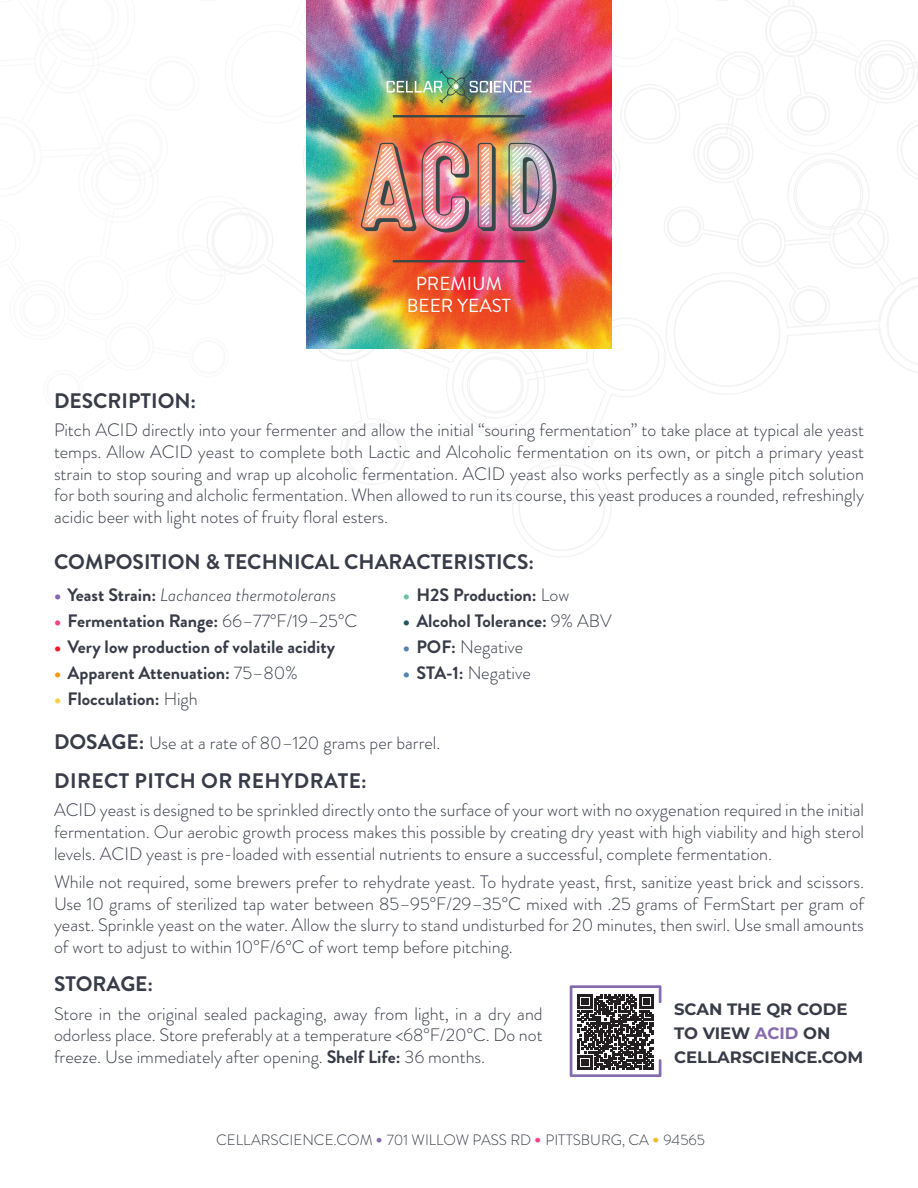
<style>
.page{position:relative;width:918px;height:1188px;background:#fff}
.page>*{position:absolute;margin:0;border:0;box-sizing:border-box;transform-origin:0 0}
.t1{font:700 21px "Brandon Grotesque";color:#383c48}
.t2{font:700 21px "Brandon Grotesque";letter-spacing:.02em;color:#383c48}
.t3{font:18.9px/22.6px "Brandon Grotesque";color:#fff;text-align:center}
.t4{font:300 18px/21.6px "Brandon Grotesque";color:#383c48;text-align:justify}
.t5{font:700 18px "Brandon Grotesque";color:#383c48}
.t6{font:italic 300 18px "Brandon Grotesque";color:#383c48}
.t7{font:700 16.5px/24px "Montserrat";color:#383c48}
.t8{font:300 15px "Brandon Grotesque";color:#383c48}
.s1{font-weight:900;font-style:normal;color:#866aae}
.s2{font-weight:700;font-style:normal}
.s3{font-weight:900;color:#ef4387}
.s4{font-weight:300}
.s5{font-weight:900;color:#ee1b29}
.s6{font-weight:900;color:#f7991d}
.s7{font-weight:900;color:#f5cf4f}
.s8{font-weight:700;font-size:21px}
.s9{font-weight:700}
.s10{font-weight:900;color:#6ac59f}
.s11{font-weight:900;color:#205864}
.s12{font-weight:900;color:#5883b6}
.s13{font-weight:900;color:#5184b9}
.s14{color:#866aae}
.s15{font-family:"Eveleth";font-weight:700;color:#866aae}
.s16{font-family:"Eveleth";font-weight:700;color:#ef4387}
.s17{font-family:"Eveleth";font-weight:700;color:#ecbb1c}
</style>
<div class="page">
<svg style="left:570px;top:985px;width:91px;height:92px"></svg>
<img style="left:207px;top:0;width:711px;height:557px">
<p class="t3" style="left:407px;top:272px;width:106px">PREMIUM<br>BEER YEAST</p>
<p class="t1" style="left:54px;top:386px;width:144px">DESCRIPTION:</p>
<p class="t4" style="left:54px;top:420px;width:812px">Pitch ACID directly into your fermenter and allow the initial “souring fermentation” to take place at typical ale yeast temps. Allow ACID yeast to complete both Lactic and Alcoholic fermentation on its own, or pitch a primary yeast strain to stop souring and wrap up alcoholic fermentation. ACID yeast also works perfectly as a single pitch solution for both souring and alcholic fermentation. When allowed to run its course, this yeast produces a rounded, refreshingly acidic beer with light notes of fruity floral esters.</p>
<p class="t1" style="left:54px;top:547px;width:482px">COMPOSITION &amp; TECHNICAL CHARACTERISTICS:</p>
<p class="t6" style="left:54px;top:582px;width:284px"><span class="s1">•</span> <span class="s2">Yeast Strain:</span> Lachancea thermotolerans</p>
<p class="t5" style="left:54px;top:608px;width:305px"><span class="s3">•</span> Fermentation Range: <span class="s4">66–77°F/19–25°C</span></p>
<p class="t5" style="left:54px;top:634px;width:283px"><span class="s5">•</span> Very low production of volatile acidity</p>
<p class="t5" style="left:54px;top:660px;width:245px"><span class="s6">•</span> Apparent Attenuation: <span class="s4">75–80%</span></p>
<p class="t5" style="left:54px;top:686px;width:145px"><span class="s7">•</span> Flocculation: <span class="s4">High</span></p>
<p class="t4" style="left:54px;top:732px;width:388px"><span class="s8">DOSAGE:</span> Use at a rate of 80–120 grams per barrel.</p>
<p class="t2" style="left:54px;top:766px;width:314px">DIRECT PITCH OR REHYDRATE:</p>
<p class="t4" style="left:54px;top:799px;width:812px">ACID yeast is designed to be sprinkled directly onto the surface of your wort with no oxygenation required in the initial fermentation. Our aerobic growth process makes this possible by creating dry yeast with high viability and high sterol levels. ACID yeast is pre-loaded with essential nutrients to ensure a successful, complete fermentation.</p>
<p class="t4" style="left:54px;top:871px;width:812px">While not required, some brewers prefer to rehydrate yeast. To hydrate yeast, first, sanitize yeast brick and scissors.<br>Use 10 grams of sterilized tap water between 85–95°F/29–35°C mixed with .25 grams of FermStart per gram of yeast. Sprinkle yeast on the water. Allow the slurry to stand undisturbed for 20 minutes, then swirl. Use small amounts of wort to adjust to within 10°F/6°C of wort temp before pitching.</p>
<p class="t1" style="left:54px;top:970px;width:101px">STORAGE:</p>
<p class="t4" style="left:54px;top:1003px;width:490px">Store in the original sealed packaging, away from light, in a dry and odorless place. Store preferably at a temperature &lt;68°F/20°C. Do not freeze. Use immediately after opening. <span class="s9">Shelf Life:</span> 36 months.</p>
<p class="t5" style="left:403px;top:582px;width:168px"><span class="s10">•</span> H2S Production: <span class="s4">Low</span></p>
<p class="t5" style="left:403px;top:608px;width:210px"><span class="s11">•</span> Alcohol Tolerance: <span class="s4">9% ABV</span></p>
<p class="t4" style="left:403px;top:636px;width:122px"><span class="s12">•</span> <span class="s9">POF:</span> Negative</p>
<p class="t4" style="left:403px;top:662px;width:130px"><span class="s13">•</span> <span class="s9">STA-1:</span> Negative</p>
<p class="t7" style="left:674px;top:997px;width:191px">SCAN THE QR CODE<br>TO VIEW <span class="s14">ACID</span> ON<br>CELLARSCIENCE.COM</p>
<p class="t8" style="left:216px;top:1129px;width:490px">CELLARSCIENCE.COM <span class="s15">•</span> 701 WILLOW PASS RD <span class="s16">•</span> PITTSBURG, CA <span class="s17">•</span> 94565</p>
</div>
